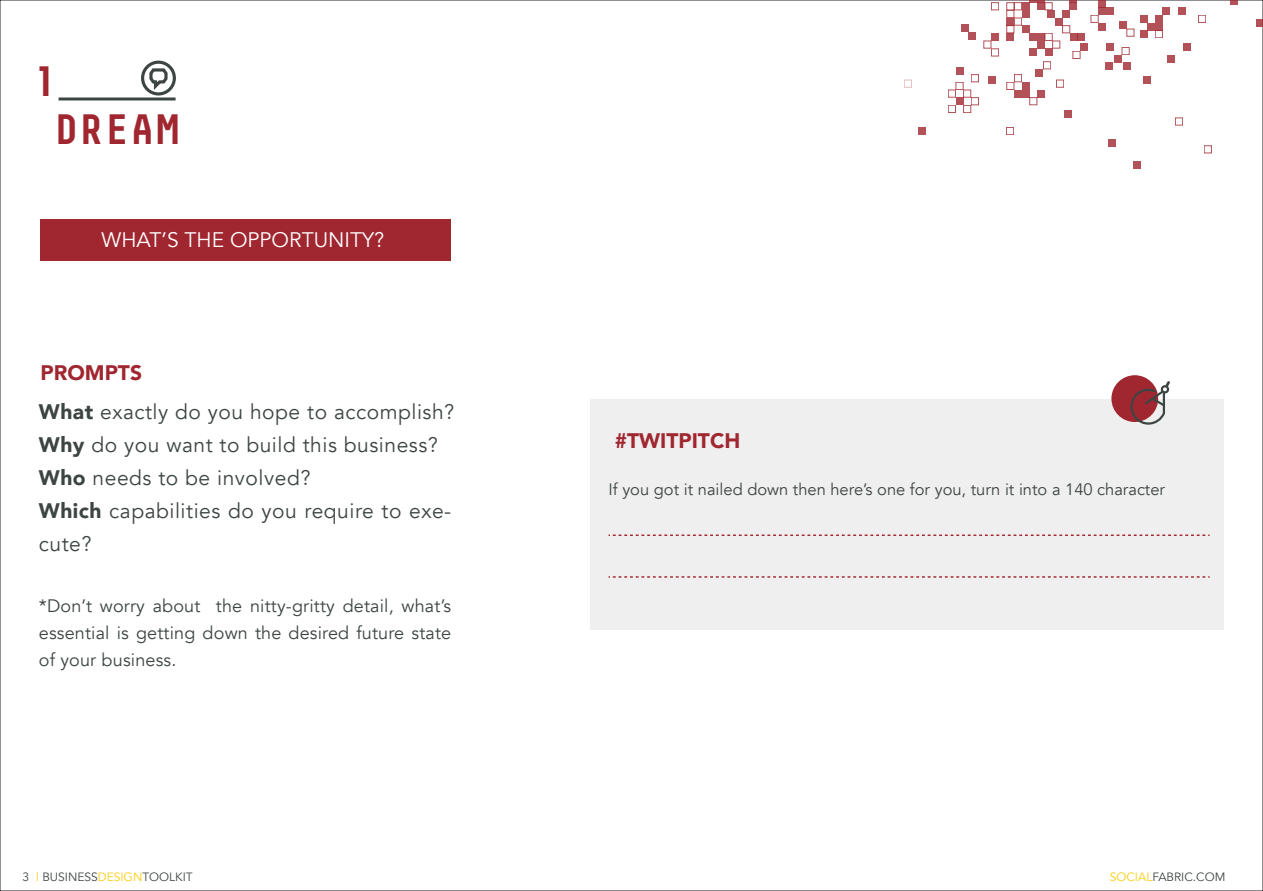
<style>
.page{position:relative;width:1263px;height:891px;background:#fff}
.page>*{position:absolute;margin:0;border:0;box-sizing:border-box;transform-origin:0 0}
.t1{font:700 42.15px/47.5px "Decima Mono W01";color:#a02630}
.t2{font:21px/33px "Avenir";letter-spacing:.025em;color:#3d4543}
.t3{font:21px "Avenir";color:#fff}
.t4{font:900 21px "Avenir";color:#a02630}
.t5{font:18px/27px "Avenir";letter-spacing:.01em;color:#3d4543;text-align:justify}
.t6{font:16.5px "Avenir";color:#3d4543}
.t7{font:12px "Avenir";color:#3d4543}
.s1{font-weight:900;color:#a02630}
.s2{font-weight:900}
.s3{color:#fbcc0a}
</style>
<div class="page">
<div style="left:1106px;top:7px;width:8px;height:8px;background:#b35159"></div>
<div style="left:1022px;top:82px;width:7px;height:8px;background:#b35159"></div>
<div style="left:1078px;top:33px;width:7px;height:8px;background:#b35159"></div>
<div style="left:1098px;top:23px;width:8px;height:7px;background:#b35159"></div>
<div style="left:1037px;top:90px;width:8px;height:7px;background:#b35159"></div>
<div style="left:961px;top:24px;width:7px;height:8px;background:#b35159"></div>
<div style="left:1080px;top:43px;width:8px;height:8px;background:#b35159"></div>
<div style="left:1119px;top:21px;width:8px;height:8px;background:#b35159"></div>
<div style="left:1035px;top:69px;width:8px;height:7px;background:#b35159"></div>
<div style="left:1147px;top:23px;width:8px;height:7px;background:#b35159"></div>
<div style="left:1037px;top:41px;width:8px;height:7px;background:#b35159"></div>
<div style="left:1178px;top:7px;width:7px;height:8px;background:#b35159"></div>
<div style="left:1022px;top:10px;width:7px;height:8px;background:#b35159"></div>
<div style="left:1022px;top:2px;width:7px;height:8px;background:#b35159"></div>
<div style="left:988px;top:76px;width:7px;height:8px;background:#b35159"></div>
<div style="left:918px;top:127px;width:8px;height:8px;background:#b35159"></div>
<div style="left:1140px;top:30px;width:7px;height:8px;background:#b35159"></div>
<div style="left:1045px;top:48px;width:7px;height:8px;background:#b35159"></div>
<div style="left:1006px;top:18px;width:8px;height:7px;background:#b35159"></div>
<svg style="left:1029px;top:0;width:16px;height:2px"></svg>
<div style="left:1055px;top:18px;width:7px;height:7px;background:#b35159"></div>
<div style="left:1155px;top:23px;width:8px;height:7px;background:#b35159"></div>
<div style="left:1037px;top:33px;width:8px;height:8px;background:#b35159"></div>
<div style="left:1069px;top:2px;width:8px;height:8px;background:#b35159"></div>
<div style="left:1037px;top:2px;width:8px;height:8px;background:#b35159"></div>
<div style="left:1047px;top:10px;width:8px;height:8px;background:#b35159"></div>
<div style="left:1098px;top:7px;width:8px;height:8px;background:#b35159"></div>
<div style="left:1022px;top:90px;width:7px;height:7px;background:#b35159"></div>
<div style="left:1070px;top:33px;width:8px;height:8px;background:#b35159"></div>
<div style="left:1062px;top:10px;width:8px;height:8px;background:#b35159"></div>
<div style="left:1155px;top:15px;width:8px;height:8px;background:#b35159"></div>
<div style="left:1029px;top:33px;width:8px;height:8px;background:#b35159"></div>
<svg style="left:1069px;top:0;width:8px;height:2px"></svg>
<div style="left:991px;top:33px;width:8px;height:8px;background:#b35159"></div>
<div style="left:1163px;top:7px;width:7px;height:8px;background:#b35159"></div>
<div style="left:1022px;top:25px;width:7px;height:8px;background:#b35159"></div>
<div style="left:1140px;top:15px;width:7px;height:8px;background:#b35159"></div>
<div style="left:1029px;top:48px;width:8px;height:8px;background:#b35159"></div>
<div style="left:1006px;top:33px;width:8px;height:8px;background:#b35159"></div>
<div style="left:1114px;top:55px;width:8px;height:8px;background:#b35159"></div>
<div style="left:1183px;top:43px;width:7px;height:8px;background:#b35159"></div>
<div style="left:1105px;top:63px;width:7px;height:7px;background:#b35159"></div>
<div style="left:1167px;top:55px;width:8px;height:8px;background:#b35159"></div>
<div style="left:1098px;top:0;width:8px;height:7px;background:#b35159"></div>
<div style="left:1014px;top:90px;width:8px;height:7px;background:#b35159"></div>
<div style="left:1064px;top:110px;width:7px;height:8px;background:#b35159"></div>
<div style="left:1123px;top:63px;width:8px;height:7px;background:#b35159"></div>
<div style="left:956px;top:67px;width:7px;height:7px;background:#b35159"></div>
<div style="left:968px;top:32px;width:8px;height:8px;background:#b35159"></div>
<div style="left:1108px;top:139px;width:8px;height:8px;background:#b35159"></div>
<div style="left:1143px;top:76px;width:8px;height:8px;background:#b35159"></div>
<div style="left:1133px;top:161px;width:8px;height:7px;background:#b35159"></div>
<div style="left:1106px;top:43px;width:8px;height:8px;background:#b35159"></div>
<div style="left:1230px;top:0;width:8px;height:5px;background:#b35159"></div>
<div style="left:1256px;top:19px;width:7px;height:7px;background:#b35159"></div>
<div style="left:956px;top:97px;width:7px;height:8px;background:#b35159"></div>
<div style="left:1014px;top:18px;width:8px;height:7px;border:1px solid #a02630"></div>
<div style="left:1014px;top:2px;width:8px;height:8px;border:1px solid #a02630"></div>
<div style="left:991px;top:2px;width:8px;height:8px;border:1px solid #a02630"></div>
<div style="left:1006px;top:10px;width:8px;height:8px;border:1px solid #a02630"></div>
<div style="left:1155px;top:30px;width:8px;height:8px;border:1px solid #a02630"></div>
<div style="left:1045px;top:33px;width:7px;height:8px;border:1px solid #a02630"></div>
<div style="left:1006px;top:25px;width:8px;height:8px;border:1px solid #a02630"></div>
<div style="left:1198px;top:15px;width:8px;height:8px;border:1px solid #a02630"></div>
<div style="left:1014px;top:74px;width:8px;height:8px;border:1px solid #a02630"></div>
<div style="left:1056px;top:80px;width:8px;height:7px;border:1px solid #a02630"></div>
<div style="left:1006px;top:82px;width:8px;height:8px;border:1px solid #a02630"></div>
<div style="left:948px;top:105px;width:8px;height:8px;border:1px solid #a02630"></div>
<div style="left:948px;top:90px;width:8px;height:7px;border:1px solid #a02630"></div>
<div style="left:956px;top:82px;width:7px;height:8px;border:1px solid #a02630"></div>
<div style="left:963px;top:90px;width:8px;height:7px;border:1px solid #a02630"></div>
<div style="left:971px;top:97px;width:8px;height:8px;border:1px solid #a02630"></div>
<div style="left:991px;top:49px;width:8px;height:7px;border:1px solid #a02630"></div>
<div style="left:1122px;top:47px;width:7px;height:8px;border:1px solid #a02630"></div>
<div style="left:1043px;top:61px;width:8px;height:8px;border:1px solid #a02630"></div>
<div style="left:971px;top:74px;width:8px;height:8px;border:1px solid #a02630"></div>
<div style="left:963px;top:105px;width:8px;height:8px;border:1px solid #a02630"></div>
<div style="left:1091px;top:15px;width:7px;height:8px;border:1px solid #a02630"></div>
<div style="left:1029px;top:97px;width:8px;height:8px;border:1px solid #a02630"></div>
<div style="left:1062px;top:25px;width:8px;height:8px;border:1px solid #a02630"></div>
<div style="left:1073px;top:51px;width:7px;height:8px;border:1px solid #a02630"></div>
<div style="left:1006px;top:127px;width:8px;height:8px;border:1px solid #a02630"></div>
<div style="left:40px;top:220px;width:411px;height:41px;background:#a02630"></div>
<hr style="left:59px;top:97px;width:117px;height:3px;background:#3d4543">
<svg style="left:143px;top:62px;width:31px;height:32px"></svg>
<div style="left:141px;top:61px;width:35px;height:34px;border:3px solid #3d4543;border-radius:50%"></div>
<svg style="left:148px;top:66px;width:21px;height:28px"></svg>
<div style="left:591px;top:399px;width:633px;height:230px;background:#efefef"></div>
<div style="left:1111px;top:375px;width:47px;height:47px;background:#a02630;border-radius:50%"></div>
<svg style="left:1129px;top:381px;width:41px;height:44px"></svg>
<svg style="left:608px;top:534px;width:601px;height:2px"></svg>
<svg style="left:608px;top:576px;width:601px;height:1px"></svg>
<h1 class="t1" style="left:54px;top:57px;width:128px;text-indent:-23px">1<br>DREAM</h1>
<p class="t3" style="left:102px;top:227px;width:284px">WHAT’S THE OPPORTUNITY?</p>
<p class="t2" style="left:39px;top:353px;width:417px;line-height:39.6px"><span class="s1">PROMPTS<br></span><span class="s2">What</span> exactly do you hope to accomplish?</p>
<p class="t2" style="left:39px;top:429px;width:414px"><span class="s2">Why</span> do you want to build this business?<br><span class="s2">Who</span> needs to be involved?<br><span class="s2">Which</span> capabilities do you require to exe&shy;cute?</p>
<p class="t5" style="left:39px;top:592px;width:414px">*Don’t worry about the nitty-gritty detail, what’s essential is getting down the desired future state of your business.</p>
<p class="t4" style="left:615px;top:423px;width:127px">#TWITPITCH</p>
<p class="t6" style="left:608px;top:479px;width:558px">If you got it nailed down then here’s one for you, turn it into a 140 character</p>
<p class="t7" style="left:22px;top:869px;width:172px">3 <span class="s3">|</span> BUSINESS<span class="s3">DESIGN</span>TOOLKIT</p>
<p class="t7" style="left:1110px;top:869px;width:117px"><span class="s3">SOCIAL</span>FABRIC.COM</p>
</div>
